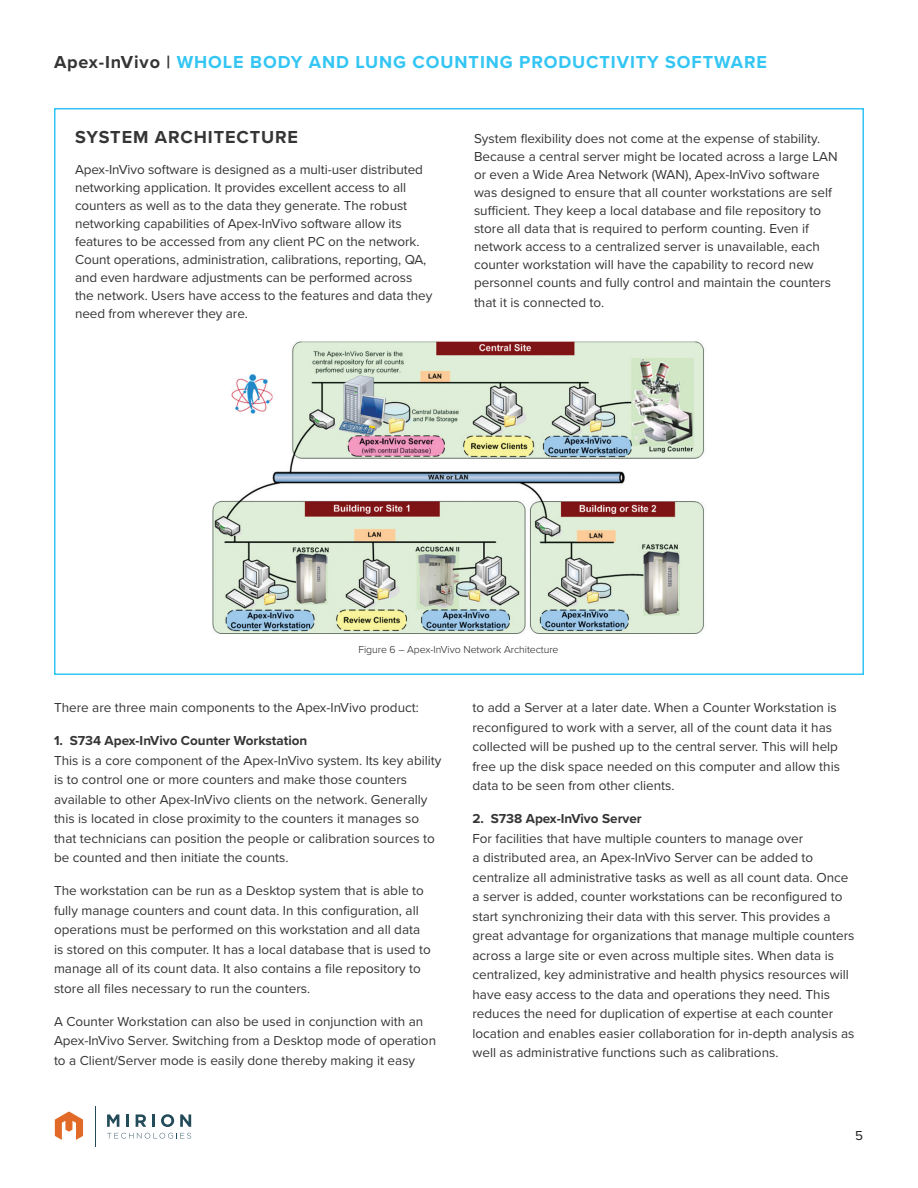
<style>
.page{position:relative;width:918px;height:1188px;background:#fff}
.page>*{position:absolute;margin:0;border:0;box-sizing:border-box;transform-origin:0 0}
.Small_Header{font:700 18px "Proxima Nova";letter-spacing:.05em;color:#33c5f3}
.Small_Header-2{font:700 18px "Proxima Nova";letter-spacing:.05em;color:#363536}
.Body_Copy_Small{font:13.5px/19.5px "Proxima Nova";color:#363536}
.t1{font:13.5px "Proxima Nova";color:#231f20}
.t2{font:300 10.5px "Proxima Nova";letter-spacing:-.005em;color:#231f20}
.s1{color:#363536}
.s2{font-weight:700}
</style>
<div class="page">
<hr style="left:95px;top:1106px;width:1px;height:41px;background:#244b59">
<svg style="left:107px;top:1133px;width:84px;height:6px"></svg>
<svg style="left:107px;top:1114px;width:12px;height:13px"></svg>
<svg style="left:126px;top:1114px;width:3px;height:13px"></svg>
<svg style="left:136px;top:1114px;width:10px;height:13px"></svg>
<svg style="left:152px;top:1114px;width:3px;height:13px"></svg>
<svg style="left:161px;top:1114px;width:13px;height:13px"></svg>
<svg style="left:180px;top:1114px;width:11px;height:13px"></svg>
<svg style="left:55px;top:1112px;width:28px;height:28px"></svg>
<img style="left:212px;top:341px;width:493px;height:293px">
<p class="Small_Header" style="left:54px;top:49px;width:714px"><span class="s1">Apex-InVivo |</span> WHOLE BODY AND LUNG COUNTING PRODUCTIVITY SOFTWARE</p>
<p class="Small_Header-2" style="left:75px;top:123px;width:225px">SYSTEM ARCHITECTURE</p>
<p class="Body_Copy_Small" style="left:75px;top:160px;width:359px;line-height:18px">Apex-InVivo software is designed as a multi-user distributed networking application. It provides excellent access to all counters as well as to the data they generate. The robust networking capabilities of Apex-InVivo software allow its features to be accessed from any client PC on the network.<br>Count operations, administration, calibrations, reporting, QA, and even hardware adjustments can be performed across the network. Users have access to the features and data they need from wherever they are.</p>
<p class="Body_Copy_Small" style="left:474px;top:129px;width:365px;line-height:18px">System flexibility does not come at the expense of stability.<br>Because a central server might be located across a large LAN or even a Wide Area Network (WAN), Apex-InVivo software was designed to ensure that all counter workstations are self sufficient. They keep a local database and file repository to store all data that is required to perform counting. Even if network access to a centralized server is unavailable, each counter workstation will have the capability to record new personnel counts and fully control and maintain the counters</p>
<p class="Body_Copy_Small" style="left:474px;top:292px;width:132px">that it is connected to.</p>
<p class="t2" style="left:358px;top:641px;width:202px">Figure 6 – Apex-InVivo Network Architecture</p>
<p class="Body_Copy_Small" style="left:54px;top:697px;width:366px">There are three main components to the Apex-InVivo product:</p>
<p class="Body_Copy_Small" style="left:54px;top:730px;width:389px"><span class="s2">1. S734 Apex-InVivo Counter Workstation<br></span>This is a core component of the Apex-InVivo system. Its key ability is to control one or more counters and make those counters available to other Apex-InVivo clients on the network. Generally this is located in close proximity to the counters it manages so that technicians can position the people or calibration sources to be counted and then initiate the counts.</p>
<p class="Body_Copy_Small" style="left:54px;top:880px;width:378px">The workstation can be run as a Desktop system that is able to fully manage counters and count data. In this configuration, all operations must be performed on this workstation and all data is stored on this computer. It has a local database that is used to manage all of its count data. It also contains a file repository to store all files necessary to run the counters.</p>
<p class="Body_Copy_Small" style="left:54px;top:1011px;width:384px">A Counter Workstation can also be used in conjunction with an<br>Apex-InVivo Server. Switching from a Desktop mode of operation to a Client/Server mode is easily done thereby making it easy</p>
<p class="Body_Copy_Small" style="left:472px;top:698px;width:369px">to add a Server at a later date. When a Counter Workstation is reconfigured to work with a server, all of the count data it has collected will be pushed up to the central server. This will help free up the disk space needed on this computer and allow this data to be seen from other clients.</p>
<p class="Body_Copy_Small" style="left:472px;top:809px;width:383px"><span class="s2">2. S738 Apex-InVivo Server<br></span>For facilities that have multiple counters to manage over<br>a distributed area, an Apex-InVivo Server can be added to centralize all administrative tasks as well as all count data. Once a server is added, counter workstations can be reconfigured to start synchronizing their data with this server. This provides a great advantage for organizations that manage multiple counters across a large site or even across multiple sites. When data is centralized, key administrative and health physics resources will have easy access to the data and operations they need. This reduces the need for duplication of expertise at each counter location and enables easier collaboration for in-depth analysis as well as administrative functions such as calibrations.</p>
<p class="t1" style="left:855px;top:1125px;width:9px">5</p>
</div>
